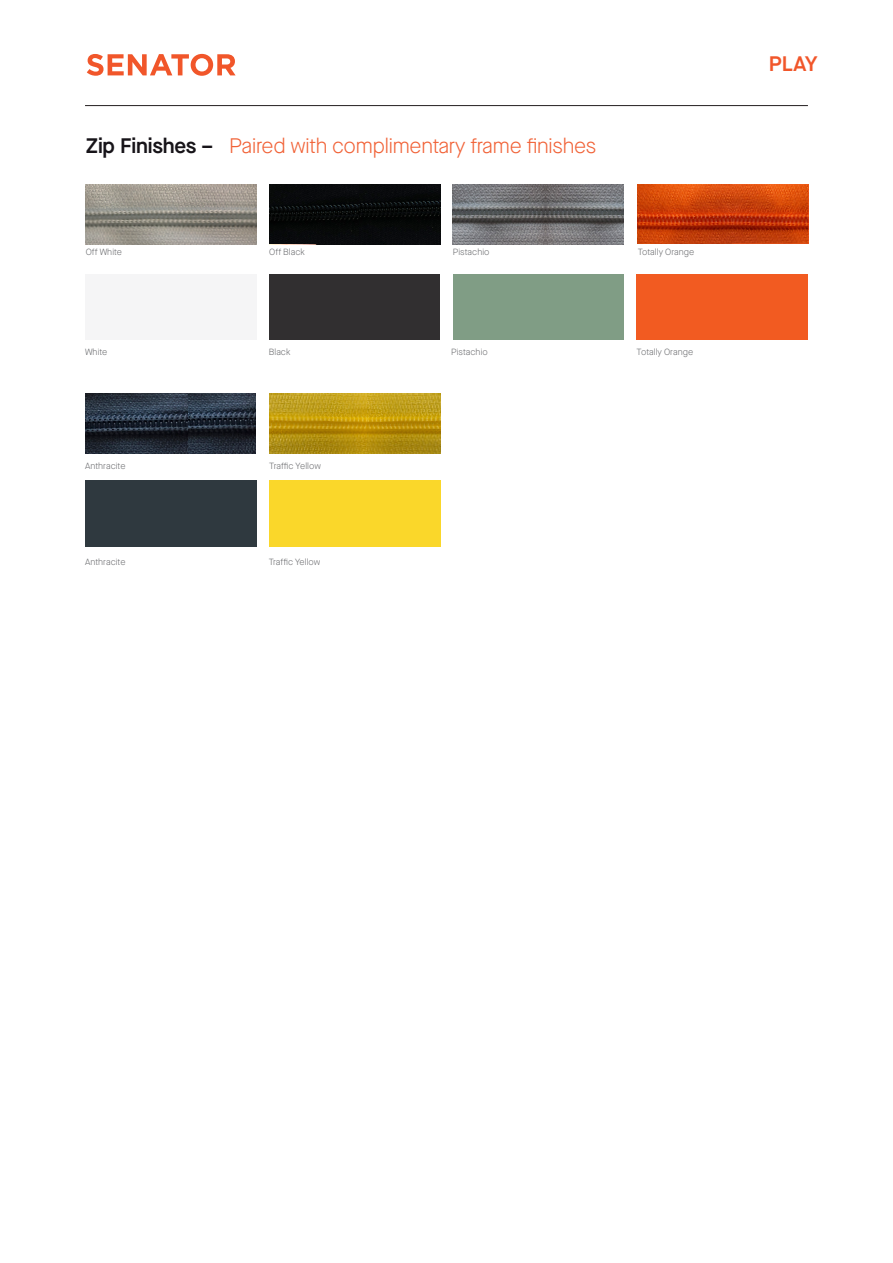
<style>
.page{position:relative;width:893px;height:1263px;background:#fff}
.page>*{position:absolute;margin:0;border:0;box-sizing:border-box;transform-origin:0 0}
.t1{font:300 21px "Maison Neue";letter-spacing:-.01em;color:#f16237}
.t2{font:600 21px "Maison Neue";color:#f1562a}
.t3{font:300 9px "Maison Neue";letter-spacing:.005em;color:#6c6d70}
.s1{font-weight:600;color:#171419}
</style>
<div class="page">
<hr style="left:85px;top:105px;width:723px;height:1px;background:#231f20">
<svg style="left:87px;top:54px;width:149px;height:22px"></svg>
<img style="left:85px;top:184px;width:171px;height:60px">
<img style="left:359px;top:184px;width:81px;height:60px">
<img style="left:269px;top:184px;width:90px;height:60px">
<img style="left:453px;top:184px;width:92px;height:60px">
<svg style="left:545px;top:184px;width:79px;height:60px;background:#6f6f71"></svg>
<img style="left:731px;top:184px;width:78px;height:60px">
<img style="left:638px;top:184px;width:93px;height:60px">
<img style="left:86px;top:393px;width:102px;height:60px">
<img style="left:188px;top:393px;width:68px;height:60px">
<img style="left:366px;top:393px;width:74px;height:60px">
<img style="left:269px;top:393px;width:97px;height:60px">
<div style="left:85px;top:274px;width:171px;height:66px;background:#f5f5f6"></div>
<div style="left:269px;top:274px;width:171px;height:66px;background:#312f30"></div>
<div style="left:453px;top:274px;width:171px;height:66px;background:#809d85"></div>
<div style="left:637px;top:274px;width:171px;height:66px;background:#f25b21"></div>
<div style="left:85px;top:480px;width:171px;height:66px;background:#2f393f"></div>
<div style="left:269px;top:480px;width:171px;height:66px;background:#fad72a"></div>
<p class="t1" style="left:86px;top:132px;width:512px"><span class="s1">Zip Finishes –</span> Paired with complimentary frame finishes</p>
<p class="t3" style="left:86px;top:246px;width:38px">Off White</p>
<p class="t3" style="left:269px;top:246px;width:37px">Off Black</p>
<p class="t3" style="left:453px;top:246px;width:38px">Pistachio</p>
<p class="t3" style="left:638px;top:246px;width:58px">Totally Orange</p>
<p class="t3" style="left:85px;top:346px;width:24px">White</p>
<p class="t3" style="left:269px;top:346px;width:23px">Black</p>
<p class="t3" style="left:85px;top:460px;width:42px">Anthracite</p>
<p class="t3" style="left:269px;top:460px;width:53px">Traffic Yellow</p>
<p class="t3" style="left:85px;top:556px;width:42px">Anthracite</p>
<p class="t3" style="left:269px;top:556px;width:53px">Traffic Yellow</p>
<p class="t3" style="left:451px;top:346px;width:38px">Pistachio</p>
<p class="t3" style="left:637px;top:346px;width:58px">Totally Orange</p>
<h1 class="t2" style="left:769px;top:49px;width:50px">PLAY</h1>
</div>
